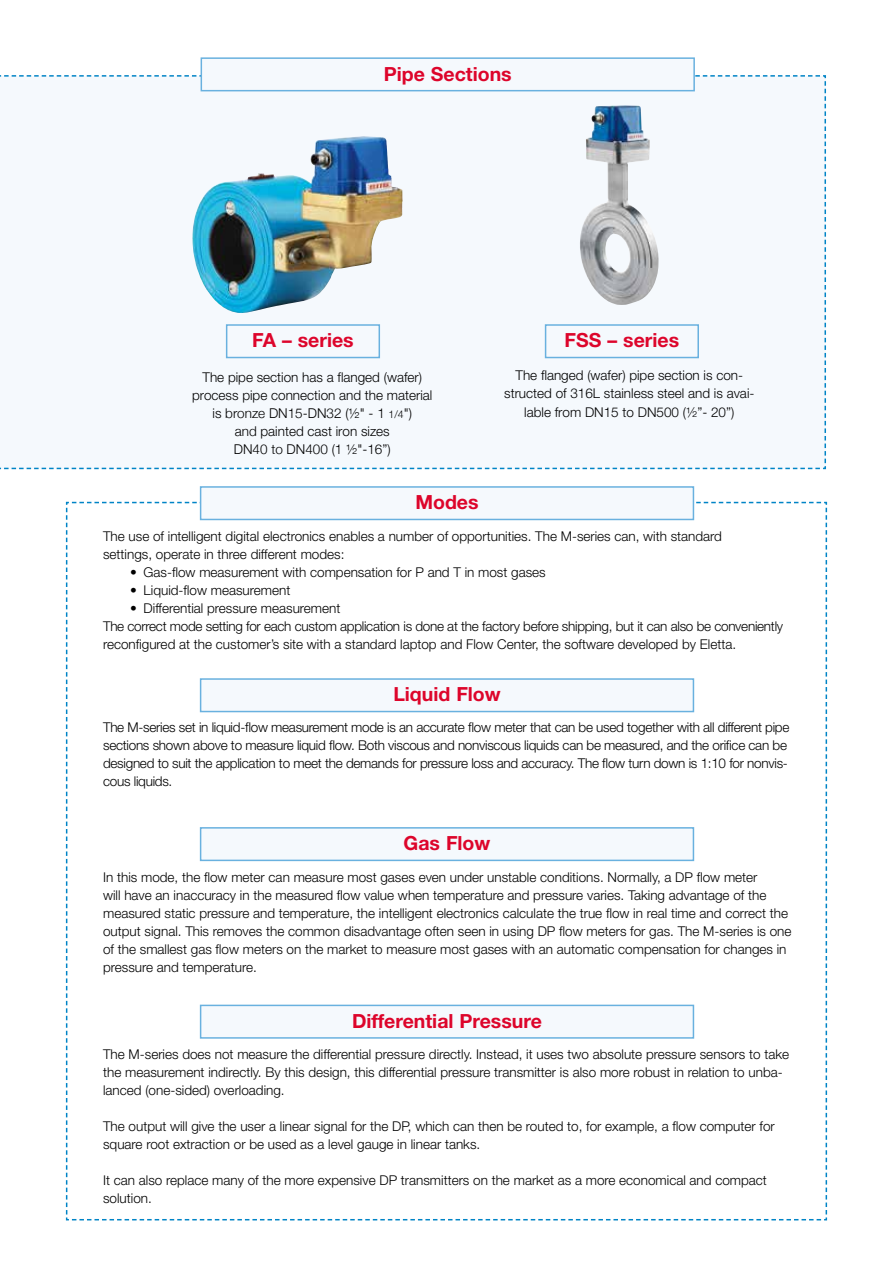
<style>
.page{position:relative;width:893px;height:1263px;background:#fff}
.page>*{position:absolute;margin:0;border:0;box-sizing:border-box;transform-origin:0 0}
.t1{font:700 19.5px "Helvetica Neue";color:#dd052b}
.t2{font:300 13.5px/18px "Helvetica Neue";color:#000}
.t3{font:300 13.5px/18px "Helvetica Neue";letter-spacing:-.02em;color:#000}
.s1{font-size:10.5px}
</style>
<div class="page">
<div style="left:0;top:74px;width:826px;height:396px;background:#f5f9fd"></div>
<div style="left:201px;top:58px;width:493px;height:33px;background:#f5f9fd"></div>
<div style="left:201px;top:57px;width:494px;height:34px;border:2px solid #69b1df"></div>
<img style="left:580px;top:105px;width:79px;height:200px">
<img style="left:192px;top:136px;width:169px;height:175px">
<svg style="left:65px;top:501px;width:763px;height:720px"></svg>
<div style="left:227px;top:325px;width:152px;height:32px;background:#f5f9fd"></div>
<div style="left:226px;top:324px;width:154px;height:34px;border:2px solid #69b1df"></div>
<div style="left:546px;top:325px;width:152px;height:32px;background:#f5f9fd"></div>
<div style="left:545px;top:324px;width:154px;height:34px;border:2px solid #69b1df"></div>
<div style="left:201px;top:487px;width:492px;height:32px;background:#f5f9fd"></div>
<div style="left:200px;top:486px;width:494px;height:34px;border:2px solid #69b1df"></div>
<div style="left:201px;top:679px;width:492px;height:32px;background:#f5f9fd"></div>
<div style="left:200px;top:678px;width:494px;height:34px;border:2px solid #69b1df"></div>
<div style="left:201px;top:828px;width:492px;height:32px;background:#f5f9fd"></div>
<div style="left:200px;top:827px;width:494px;height:34px;border:2px solid #69b1df"></div>
<div style="left:201px;top:1005px;width:492px;height:33px;background:#f5f9fd"></div>
<div style="left:200px;top:1005px;width:494px;height:34px;border:2px solid #69b1df"></div>
<h1 class="t1" style="left:384px;top:62px;width:129px">Pipe Sections</h1>
<h1 class="t1" style="left:252px;top:328px;width:103px">FA – series</h1>
<h1 class="t1" style="left:565px;top:328px;width:116px">FSS – series</h1>
<p class="t2" style="left:192px;top:367px;width:242px;text-align:center">The pipe section has a flanged (wafer) process pipe connection and the material is bronze DN15-DN32 (½" - 1 <span class="s1">1/4</span>")<br>and painted cast iron sizes<br>DN40 to DN400 (1 ½"-16”)</p>
<h1 class="t1" style="left:415px;top:490px;width:65px">Modes</h1>
<p class="t2" style="left:504px;top:366px;width:252px;text-align:center">The flanged (wafer) pipe section is con&shy;structed of 316L stainless steel and is avai&shy;lable from DN15 to DN500 (½”- 20”)</p>
<p class="t2" style="left:103px;top:527px;width:620px">The use of intelligent digital electronics enables a number of opportunities. The M-series can, with standard settings, operate in three different modes:</p>
<p class="t2" style="left:130px;top:563px;width:417px">• Gas-flow measurement with compensation for P and T in most gases</p>
<p class="t2" style="left:130px;top:581px;width:162px">• Liquid-flow measurement</p>
<p class="t3" style="left:103px;top:599px;width:682px;text-indent:27px">• Differential pressure measurement<br>The correct mode setting for each custom application is done at the factory before shipping, but it can also be conveniently reconfigured at the customer’s site with a standard laptop and Flow Center, the software developed by Eletta.</p>
<h1 class="t1" style="left:393px;top:682px;width:109px">Liquid Flow</h1>
<p class="t3" style="left:103px;top:718px;width:688px">The M-series set in liquid-flow measurement mode is an accurate flow meter that can be used together with all different pipe sections shown above to measure liquid flow. Both viscous and nonviscous liquids can be measured, and the orifice can be designed to suit the application to meet the demands for pressure loss and accuracy. The flow turn down is 1:10 for nonvis&shy;cous liquids.</p>
<h1 class="t1" style="left:404px;top:831px;width:88px">Gas Flow</h1>
<p class="t2" style="left:103px;top:868px;width:690px">In this mode, the flow meter can measure most gases even under unstable conditions. Normally, a DP flow meter<br>will have an inaccuracy in the measured flow value when temperature and pressure varies. Taking advantage of the measured static pressure and temperature, the intelligent electronics calculate the true flow in real time and correct the output signal. This removes the common disadvantage often seen in using DP flow meters for gas. The M-series is one of the smallest gas flow meters on the market to measure most gases with an automatic compensation for changes in pressure and temperature.</p>
<h1 class="t1" style="left:352px;top:1009px;width:191px">Differential Pressure</h1>
<p class="t2" style="left:103px;top:1045px;width:687px">The M-series does not measure the differential pressure directly. Instead, it uses two absolute pressure sensors to take the measurement indirectly. By this design, this differential pressure transmitter is also more robust in relation to unba&shy;lanced (one-sided) overloading.</p>
<p class="t2" style="left:103px;top:1117px;width:673px">The output will give the user a linear signal for the DP, which can then be routed to, for example, a flow computer for square root extraction or be used as a level gauge in linear tanks.</p>
<p class="t2" style="left:103px;top:1171px;width:665px">It can also replace many of the more expensive DP transmitters on the market as a more economical and compact solution.</p>
</div>
